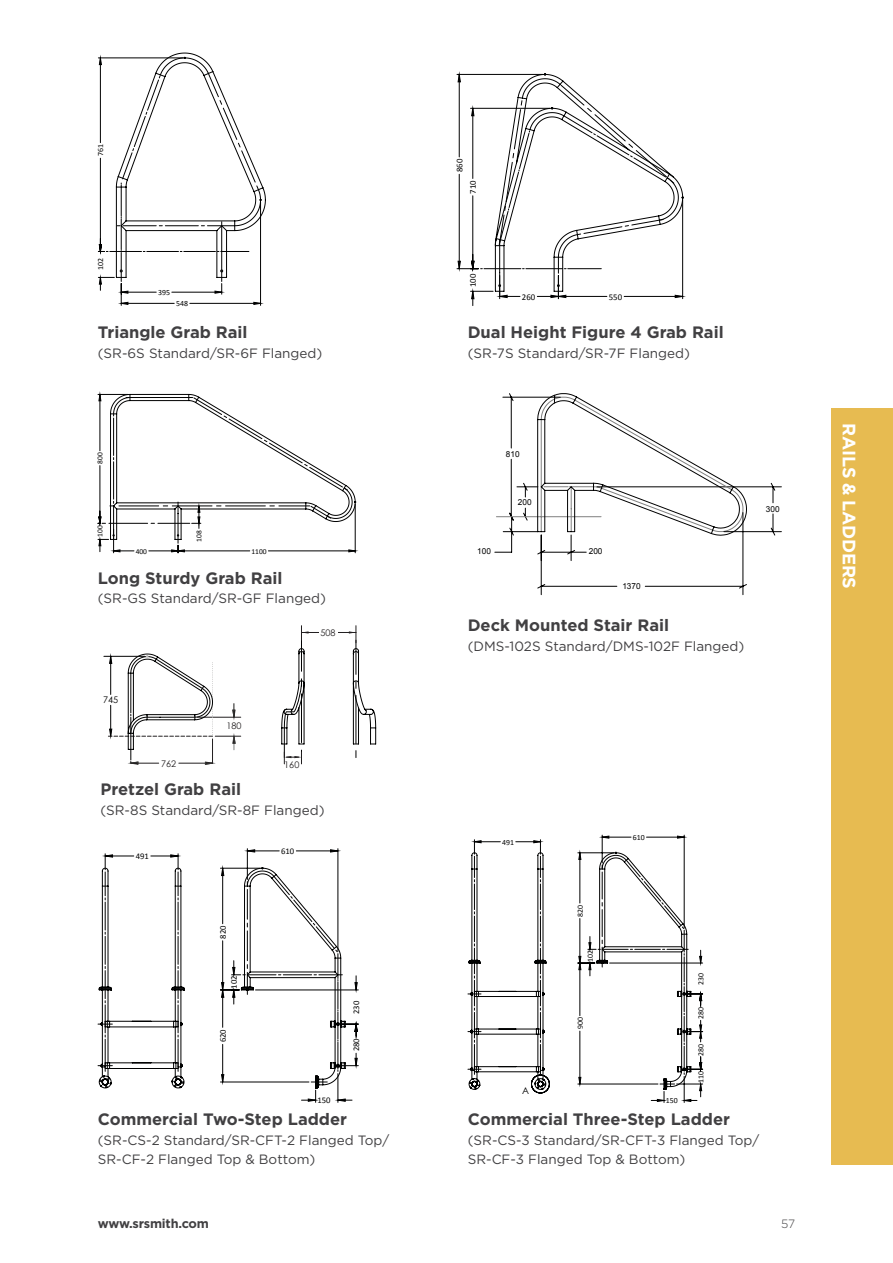
<style>
.page{position:relative;width:893px;height:1263px;background:#fff}
.page>*{position:absolute;margin:0;border:0;box-sizing:border-box;transform-origin:0 0}
.t1{font:700 18px "Gotham";letter-spacing:-.015em;color:#fff}
.t2{font:700 16.5px "Gotham";color:#414042}
.t3{font:13.5px/19.5px "Gotham";color:#414042}
.t4{font:700 12.75px "Gotham";letter-spacing:-.015em;color:#414042}
.t5{font:300 12px "Gotham";color:#414042}
.t6{font:9.45px "Century Gothic";color:#000101}
.t7{font:9.15px "Century Gothic";color:#221f20}
.t8{font:9.15px "Century Gothic";color:#000101}
.t9{font:8.7px "Calibri";color:#000101}
.t10{font:8.25px "Arial";color:#000}
.t11{font:7.95px "Calibri";color:#000101}
.t12{font:7.8px "Calibri";color:#000101}
.t13{font:7.5px "Calibri";color:#000101}
</style>
<div class="page">
<div style="left:831px;top:408px;width:62px;height:757px;background:#e7bb51"></div>
<svg style="left:98px;top:53px;width:168px;height:252px"></svg>
<svg style="left:457px;top:74px;width:226px;height:232px"></svg>
<hr style="left:104px;top:656px;width:41px;height:1px;background:#000101">
<svg style="left:108px;top:626px;width:268px;height:139px"></svg>
<div style="left:319px;top:630px;width:19px;height:5px;background:#fff"></div>
<svg style="left:98px;top:394px;width:258px;height:159px"></svg>
<hr style="left:247px;top:849px;width:1px;height:30px;background:#000101">
<hr style="left:338px;top:849px;width:1px;height:102px;background:#000101">
<svg style="left:105px;top:850px;width:236px;height:239px"></svg>
<svg style="left:220px;top:975px;width:138px;height:127px"></svg>
<svg style="left:99px;top:868px;width:247px;height:220px"></svg>
<svg style="left:579px;top:835px;width:124px;height:267px"></svg>
<svg style="left:468px;top:852px;width:223px;height:238px"></svg>
<svg style="left:494px;top:482px;width:288px;height:113px"></svg>
<svg style="left:496px;top:393px;width:251px;height:143px"></svg>
<p class="t11" style="left:96px;top:156px;width:14px;rotate:-90deg">761</p>
<p class="t11" style="left:96px;top:270px;width:14px;rotate:-90deg">102</p>
<p class="t11" style="left:158px;top:287px;width:14px">395</p>
<p class="t11" style="left:176px;top:299px;width:14px">548</p>
<p class="t2" style="left:98px;top:321px;width:151px">Triangle Grab Rail</p>
<p class="t3" style="left:98px;top:343px;width:226px">(SR-6S Standard/SR-6F Flanged)</p>
<p class="t13" style="left:95px;top:464px;width:13px;rotate:-90deg">800</p>
<p class="t13" style="left:95px;top:537px;width:13px;rotate:-90deg">100</p>
<p class="t13" style="left:136px;top:546px;width:13px">400</p>
<p class="t13" style="left:194px;top:541px;width:13px;rotate:-90deg">108</p>
<p class="t13" style="left:251px;top:546px;width:17px">1100</p>
<p class="t2" style="left:98px;top:567px;width:186px">Long Sturdy Grab Rail</p>
<p class="t3" style="left:98px;top:588px;width:230px">(SR-GS Standard/SR-GF Flanged)</p>
<p class="t8" style="left:103px;top:694px;width:17px">745</p>
<p class="t7" style="left:161px;top:758px;width:17px">762</p>
<p class="t7" style="left:226px;top:720px;width:17px">180</p>
<p class="t7" style="left:320px;top:627px;width:17px">508</p>
<p class="t7" style="left:284px;top:759px;width:17px">160</p>
<p class="t2" style="left:100px;top:778px;width:142px">Pretzel Grab Rail</p>
<p class="t3" style="left:100px;top:800px;width:226px">(SR-8S Standard/SR-8F Flanged)</p>
<p class="t9" style="left:136px;top:851px;width:15px">491</p>
<p class="t9" style="left:217px;top:939px;width:15px;rotate:-90deg">820</p>
<p class="t9" style="left:228px;top:989px;width:15px;rotate:-90deg">102</p>
<p class="t9" style="left:217px;top:1042px;width:15px;rotate:-90deg">620</p>
<p class="t9" style="left:281px;top:846px;width:15px">610</p>
<p class="t9" style="left:318px;top:1095px;width:15px">150</p>
<p class="t9" style="left:351px;top:1014px;width:15px;rotate:-90deg">230</p>
<p class="t9" style="left:351px;top:1051px;width:15px;rotate:-90deg">280</p>
<p class="t2" style="left:98px;top:1109px;width:251px">Commercial Two-Step Ladder</p>
<p class="t3" style="left:98px;top:1130px;width:293px">(SR-CS-2 Standard/SR-CFT-2 Flanged Top/<br>SR-CF-2 Flanged Top &amp; Bottom)</p>
<p class="t9" style="left:454px;top:172px;width:15px;rotate:-90deg">860</p>
<p class="t9" style="left:468px;top:194px;width:15px;rotate:-90deg">710</p>
<p class="t9" style="left:468px;top:287px;width:15px;rotate:-90deg">100</p>
<p class="t9" style="left:522px;top:291px;width:15px">260</p>
<p class="t9" style="left:609px;top:291px;width:15px">550</p>
<p class="t2" style="left:468px;top:321px;width:257px">Dual Height Figure 4 Grab Rail</p>
<p class="t3" style="left:468px;top:343px;width:224px">(SR-7S Standard/SR-7F Flanged)</p>
<p class="t10" style="left:506px;top:449px;width:15px">810</p>
<p class="t10" style="left:518px;top:497px;width:15px">200</p>
<p class="t10" style="left:477px;top:546px;width:15px">100</p>
<p class="t10" style="left:589px;top:546px;width:15px">200</p>
<p class="t10" style="left:622px;top:580px;width:20px">1370</p>
<p class="t2" style="left:468px;top:614px;width:203px">Deck Mounted Stair Rail</p>
<p class="t3" style="left:468px;top:636px;width:278px">(DMS-102S Standard/DMS-102F Flanged)</p>
<p class="t10" style="left:766px;top:503px;width:15px">300</p>
<p class="t12" style="left:502px;top:837px;width:13px">491</p>
<p class="t6" style="left:522px;top:1085px;width:8px">A</p>
<p class="t12" style="left:575px;top:917px;width:13px;rotate:-90deg">820</p>
<p class="t12" style="left:585px;top:962px;width:13px;rotate:-90deg">102</p>
<p class="t12" style="left:575px;top:1029px;width:13px;rotate:-90deg">900</p>
<p class="t12" style="left:633px;top:832px;width:13px">610</p>
<p class="t12" style="left:666px;top:1096px;width:13px">150</p>
<p class="t12" style="left:696px;top:985px;width:13px;rotate:-90deg">230</p>
<p class="t12" style="left:696px;top:1018px;width:13px;rotate:-90deg">280</p>
<p class="t12" style="left:696px;top:1055px;width:13px;rotate:-90deg">280</p>
<p class="t12" style="left:696px;top:1083px;width:13px;rotate:-90deg">110</p>
<p class="t2" style="left:468px;top:1109px;width:264px">Commercial Three-Step Ladder</p>
<p class="t3" style="left:468px;top:1130px;width:293px">(SR-CS-3 Standard/SR-CFT-3 Flanged Top/<br>SR-CF-3 Flanged Top &amp; Bottom)</p>
<p class="t4" style="left:98px;top:1215px;width:113px">www.srsmith.com</p>
<p class="t5" style="left:781px;top:1216px;width:16px">57</p>
<h1 class="t1" style="left:861px;top:423px;width:167px;rotate:90deg">RAILS &amp; LADDERS</h1>
</div>
